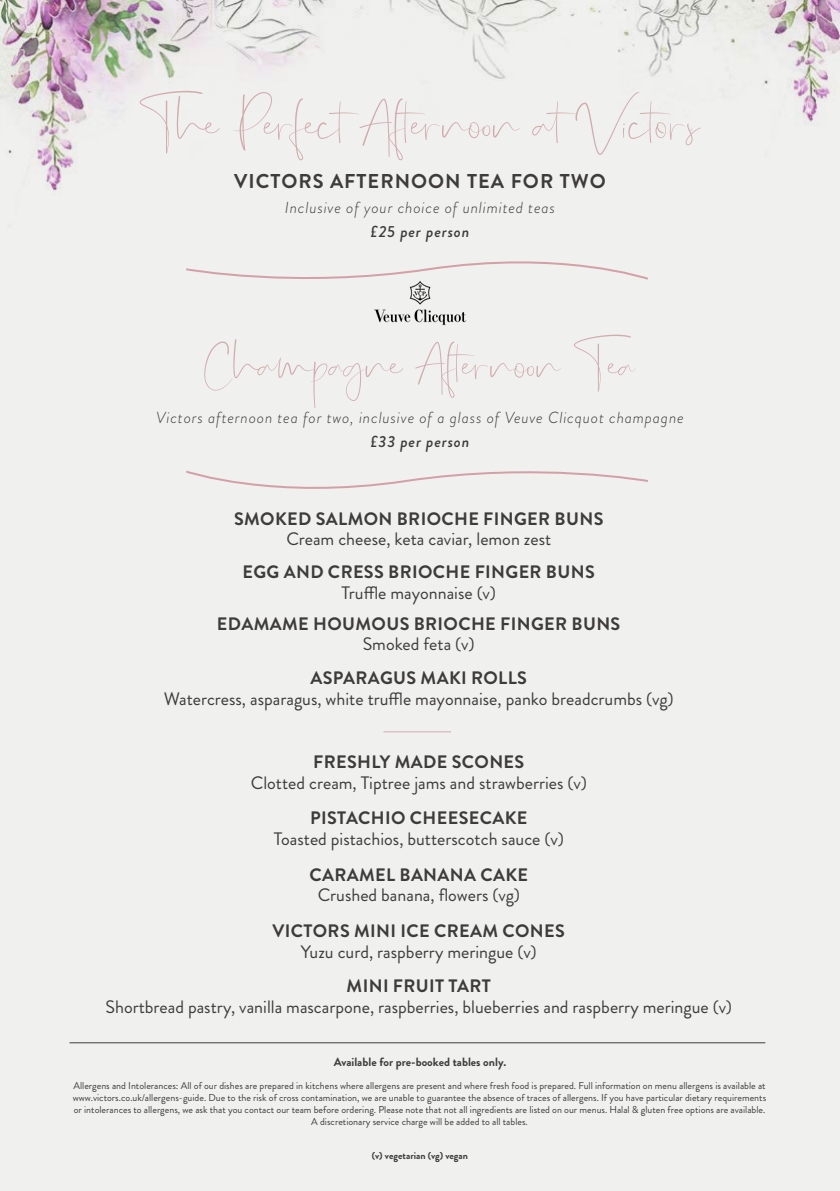
<style>
.page{position:relative;width:840px;height:1191px;background:#fff}
.page>*{position:absolute;margin:0;border:0;box-sizing:border-box;transform-origin:0 0}
.t1{font:66px "Real Kindly";color:#d1acad}
.t2{font:60px "Real Kindly";color:#d1acad}
.t3{font:700 20px "Brandon Grotesque";letter-spacing:.05em;color:#3d3c3b}
.t4{font:18px "Brandon Grotesque";color:#3d3c3b}
.t5{font:700 18px "Brandon Grotesque";letter-spacing:.02em;color:#3d3c3b}
.t6{font:italic 300 16px "Brandon Grotesque";letter-spacing:.05em;color:#3d3c3b}
.t7{font:italic 500 16px "Brandon Grotesque";letter-spacing:.05em;color:#3d3c3b}
.t8{font:700 12px "Brandon Grotesque";color:#3c3c3b}
.t9{font:10px/12px "Brandon Grotesque";color:#3d3c3b;text-align:center}
.t10{font:700 10px "Brandon Grotesque";color:#3c3c3b}
</style>
<div class="page">
<div style="left:0;top:0;width:839px;height:1191px;background:#f0f0ee"></div>
<img style="left:255px;top:0;width:251px;height:79px">
<hr style="left:69px;top:1042px;width:695px;height:1px;background:#3d3d3c">
<img style="left:506px;top:0;width:333px;height:131px">
<img style="left:0;top:0;width:255px;height:191px">
<hr style="left:383px;top:731px;width:68px;height:1px;background:#d1acad">
<svg style="left:186px;top:470px;width:462px;height:19px"></svg>
<svg style="left:186px;top:261px;width:462px;height:19px"></svg>
<img style="left:372px;top:278px;width:95px;height:48px">
<h1 class="t1" style="left:140px;top:83px;width:561px">The Perfect Afternoon atVictors</h1>
<h3 class="t3" style="left:234px;top:167px;width:373px">VICTORS AFTERNOON TEA FOR TWO</h3>
<h3 class="t6" style="left:285px;top:196px;width:271px">Inclusive of your choice of unlimited teas</h3>
<h3 class="t7" style="left:370px;top:221px;width:100px">£25 per person</h3>
<h2 class="t2" style="left:204px;top:327px;width:432px">Champagne Afternoon Tea</h2>
<h3 class="t6" style="left:156px;top:406px;width:529px">Victors afternoon tea for two, inclusive of a glass of Veuve Clicquot champagne</h3>
<h3 class="t7" style="left:370px;top:430px;width:100px">£33 per person</h3>
<h3 class="t5" style="left:234px;top:506px;width:370px">SMOKED SALMON BRIOCHE FINGER BUNS</h3>
<h3 class="t4" style="left:286px;top:527px;width:266px">Cream cheese, keta caviar, lemon zest</h3>
<h3 class="t5" style="left:242px;top:559px;width:353px">EGG AND CRESS BRIOCHE FINGER BUNS</h3>
<h3 class="t4" style="left:341px;top:580px;width:156px">Truffle mayonnaise (v)</h3>
<h3 class="t5" style="left:217px;top:611px;width:405px">EDAMAME HOUMOUS BRIOCHE FINGER BUNS</h3>
<h3 class="t4" style="left:362px;top:632px;width:113px">Smoked feta (v)</h3>
<h3 class="t5" style="left:310px;top:665px;width:218px">ASPARAGUS MAKI ROLLS</h3>
<h3 class="t4" style="left:164px;top:686px;width:511px">Watercress, asparagus, white truffle mayonnaise, panko breadcrumbs (vg)</h3>
<h3 class="t5" style="left:313px;top:749px;width:212px">FRESHLY MADE SCONES</h3>
<h3 class="t4" style="left:251px;top:770px;width:337px">Clotted cream, Tiptree jams and strawberries (v)</h3>
<h3 class="t5" style="left:310px;top:805px;width:219px">PISTACHIO CHEESECAKE</h3>
<h3 class="t4" style="left:274px;top:826px;width:291px">Toasted pistachios, butterscotch sauce (v)</h3>
<h3 class="t5" style="left:309px;top:862px;width:220px">CARAMEL BANANA CAKE</h3>
<h3 class="t4" style="left:317px;top:882px;width:203px">Crushed banana, flowers (vg)</h3>
<h3 class="t5" style="left:272px;top:918px;width:293px">VICTORS MINI ICE CREAM CONES</h3>
<h3 class="t4" style="left:301px;top:939px;width:237px">Yuzu curd, raspberry meringue (v)</h3>
<h3 class="t5" style="left:346px;top:973px;width:146px">MINI FRUIT TART</h3>
<h3 class="t4" style="left:106px;top:994px;width:627px">Shortbread pastry, vanilla mascarpone, raspberries, blueberries and raspberry meringue (v)</h3>
<p class="t8" style="left:333px;top:1053px;width:174px">Available for pre-booked tables only.</p>
<p class="t9" style="left:73px;top:1079px;width:694px">Allergens and Intolerances: All of our dishes are prepared in kitchens where allergens are present and where fresh food is prepared. Full information on menu allergens is available at www.victors.co.uk/allergens-guide. Due to the risk of cross contamination, we are unable to guarantee the absence of traces of allergens. If you have particular dietary requirements or intolerances to allergens, we ask that you contact our team before ordering. Please note that not all ingredients are listed on our menus. Halal &amp; gluten free options are available.<br>A discretionary service charge will be added to all tables.</p>
<p class="t10" style="left:371px;top:1148px;width:98px">(v) vegetarian (vg) vegan</p>
</div>
